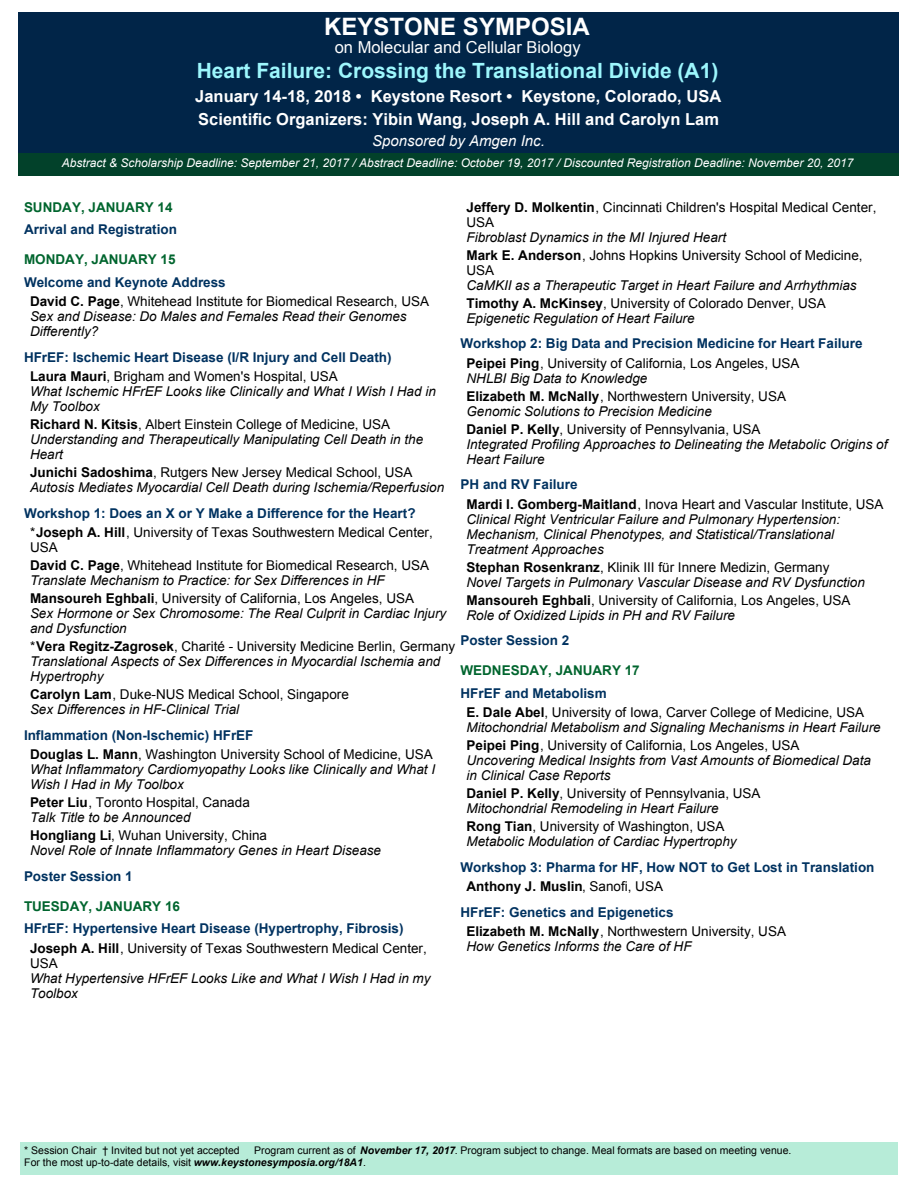
<style>
.page{position:relative;width:918px;height:1188px;background:#fff}
.page>*{position:absolute;margin:0;border:0;box-sizing:border-box;transform-origin:0 0}
.t1{font:700 24px "Arial";color:#fff}
.t2{font:700 21px "Arial";color:#9df7fd}
.t3{font:700 16.5px/22.5px "Arial";color:#fff}
.t4{font:16.5px "Arial";color:#fff}
.t5{font:italic 15px "Arial";color:#fff}
.t6{font:italic 13.5px/15px "Arial";color:#000}
.t7{font:13.5px/19.5px "Arial";color:#000}
.t8{font:700 13.5px/19.5px "Arial";color:#003260}
.t9{font:700 13.5px "Arial";color:#00652e}
.t10{font:italic 12px "Arial";color:#fff}
.t11{font:10.5px/12px "Arial";color:#000}
.s1{font-weight:700;color:#003260}
.s2{font-weight:700}
.s3{color:#000}
.s4{font-weight:400;color:#000}
.s5{font-weight:700;font-style:normal}
.s6{font-style:normal}
.s7{font-style:italic}
.s8{font-weight:700;font-style:italic}
</style>
<div class="page">
<div style="left:20px;top:1142px;width:877px;height:33px;background:#b7ecd8"></div>
<div style="left:18px;top:12px;width:881px;height:141px;background:#012548"></div>
<div style="left:18px;top:153px;width:881px;height:23px;background:#02412a"></div>
<h1 class="t1" style="left:324px;top:17px;width:267px">KEYSTONE SYMPOSIA</h1>
<p class="t4" style="left:335px;top:40px;width:247px">on Molecular and Cellular Biology</p>
<h2 class="t2" style="left:197px;top:63px;width:523px">Heart Failure: Crossing the Translational Divide (A1)</h2>
<p class="t3" style="left:195px;top:86px;width:527px">January 14-18, 2018 • Keystone Resort • Keystone, Colorado, USA<br>Scientific Organizers: Yibin Wang, Joseph A. Hill and Carolyn Lam</p>
<p class="t5" style="left:372px;top:135px;width:174px">Sponsored by Amgen Inc.</p>
<p class="t10" style="left:62px;top:158px;width:793px">Abstract &amp; Scholarship Deadline: September 21, 2017 / Abstract Deadline: October 19, 2017 / Discounted Registration Deadline: November 20, 2017</p>
<p class="t9" style="left:24px;top:202px;width:150px">SUNDAY, JANUARY 14</p>
<p class="t8" style="left:24px;top:221px;width:155px">Arrival and Registration</p>
<p class="t9" style="left:24px;top:254px;width:153px">MONDAY, JANUARY 15</p>
<p class="t7" style="left:30px;top:273px;width:401px;text-indent:-6px"><span class="s1">Welcome and Keynote Address<br></span><span class="s2">David C. Page</span>, Whitehead Institute for Biomedical Research, USA</p>
<p class="t6" style="left:30px;top:310px;width:378px">Sex and Disease: Do Males and Females Read their Genomes<br>Differently?</p>
<p class="t8" style="left:30px;top:348px;width:363px;text-indent:-6px">HFrEF: Ischemic Heart Disease (I/R Injury and Cell Death)<br><span class="s3">Laura Mauri</span><span class="s4">, Brigham and Women's Hospital, USA</span></p>
<p class="t6" style="left:30px;top:385px;width:407px">What Ischemic HFrEF Looks like Clinically and What I Wish I Had in<br>My Toolbox</p>
<p class="t6" style="left:30px;top:418px;width:395px"><span class="s5">Richard N. Kitsis</span><span class="s6">, Albert Einstein College of Medicine, USA<br></span>Understanding and Therapeutically Manipulating Cell Death in the<br>Heart</p>
<p class="t6" style="left:30px;top:466px;width:416px"><span class="s5">Junichi Sadoshima</span><span class="s6">, Rutgers New Jersey Medical School, USA<br></span>Autosis Mediates Myocardial Cell Death during Ischemia/Reperfusion</p>
<p class="t8" style="left:30px;top:504px;width:404px;text-indent:-6px">Workshop 1: Does an X or Y Make a Difference for the Heart? <span class="s4">*</span><span class="s3">Joseph A. Hill</span><span class="s4">, University of Texas Southwestern Medical Center,</span></p>
<p class="t7" style="left:30px;top:540px;width:401px;line-height:18px">USA<br><span class="s2">David C. Page</span>, Whitehead Institute for Biomedical Research, USA</p>
<p class="t6" style="left:30px;top:572px;width:386px;line-height:18px">Translate Mechanism to Practice: for Sex Differences in HF<br><span class="s5">Mansoureh Eghbali</span><span class="s6">, University of California, Los Angeles, USA</span></p>
<p class="t6" style="left:30px;top:607px;width:418px">Sex Hormone or Sex Chromosome: The Real Culprit in Cardiac Injury and Dysfunction</p>
<p class="t6" style="left:30px;top:640px;width:427px"><span class="s6">*</span><span class="s5">Vera Regitz-Zagrosek</span><span class="s6">, Charité - University Medicine Berlin, Germany<br></span>Translational Aspects of Sex Differences in Myocardial Ischemia and<br>Hypertrophy</p>
<p class="t7" style="left:30px;top:688px;width:320px;line-height:15px"><span class="s2">Carolyn Lam</span>, Duke-NUS Medical School, Singapore<br><span class="s7">Sex Differences in HF-Clinical Trial</span></p>
<p class="t7" style="left:30px;top:726px;width:404px;text-indent:-6px"><span class="s1">Inflammation (Non-Ischemic) HFrEF<br></span><span class="s2">Douglas L. Mann</span>, Washington University School of Medicine, USA</p>
<p class="t6" style="left:30px;top:763px;width:407px">What Inflammatory Cardiomyopathy Looks like Clinically and What I<br>Wish I Had in My Toolbox</p>
<p class="t7" style="left:30px;top:796px;width:221px;line-height:15px"><span class="s2">Peter Liu</span>, Toronto Hospital, Canada<br><span class="s7">Talk Title to be Announced</span></p>
<p class="t6" style="left:30px;top:829px;width:353px"><span class="s5">Hongliang Li</span><span class="s6">, Wuhan University, China<br></span>Novel Role of Innate Inflammatory Genes in Heart Disease</p>
<p class="t8" style="left:24px;top:867px;width:110px">Poster Session 1</p>
<p class="t9" style="left:24px;top:901px;width:158px">TUESDAY, JANUARY 16</p>
<p class="t8" style="left:30px;top:920px;width:398px;text-indent:-6px">HFrEF: Hypertensive Heart Disease (Hypertrophy, Fibrosis)<br><span class="s3">Joseph A. Hill</span><span class="s4">, University of Texas Southwestern Medical Center,</span></p>
<p class="t7" style="left:30px;top:954px;width:29px">USA</p>
<p class="t6" style="left:30px;top:971px;width:402px">What Hypertensive HFrEF Looks Like and What I Wish I Had in my<br>Toolbox</p>
<p class="t7" style="left:466px;top:201px;width:411px;line-height:15px"><span class="s2">Jeffery D. Molkentin</span>, Cincinnati Children's Hospital Medical Center,<br>USA</p>
<p class="t7" style="left:466px;top:229px;width:398px;line-height:18px"><span class="s7">Fibroblast Dynamics in the MI Injured Heart<br></span><span class="s2">Mark E. Anderson</span>, Johns Hopkins University School of Medicine,</p>
<p class="t7" style="left:466px;top:261px;width:29px">USA</p>
<p class="t6" style="left:466px;top:277px;width:392px;line-height:18px">CaMKII as a Therapeutic Target in Heart Failure and Arrhythmias<br><span class="s5">Timothy A. McKinsey</span><span class="s6">, University of Colorado Denver, USA</span></p>
<p class="t6" style="left:466px;top:311px;width:230px">Epigenetic Regulation of Heart Failure</p>
<p class="t8" style="left:466px;top:335px;width:398px;text-indent:-6px">Workshop 2: Big Data and Precision Medicine for Heart Failure<br><span class="s3">Peipei Ping</span><span class="s4">, University of California, Los Angeles, USA</span></p>
<p class="t7" style="left:466px;top:370px;width:321px;line-height:18px"><span class="s7">NHLBI Big Data to Knowledge<br></span><span class="s2">Elizabeth M. McNally</span>, Northwestern University, USA</p>
<p class="t6" style="left:466px;top:403px;width:296px;line-height:18px">Genomic Solutions to Precision Medicine<br><span class="s5">Daniel P. Kelly</span><span class="s6">, University of Pennsylvania, USA</span></p>
<p class="t6" style="left:466px;top:437px;width:422px">Integrated Profiling Approaches to Delineating the Metabolic Origins of<br>Heart Failure</p>
<p class="t7" style="left:466px;top:476px;width:419px;text-indent:-6px"><span class="s1">PH and RV Failure<br></span><span class="s2">Mardi I. Gomberg-Maitland</span>, Inova Heart and Vascular Institute, USA</p>
<p class="t6" style="left:466px;top:512px;width:375px">Clinical Right Ventricular Failure and Pulmonary Hypertension:<br>Mechanism, Clinical Phenotypes, and Statistical/Translational<br>Treatment Approaches</p>
<p class="t6" style="left:466px;top:560px;width:400px"><span class="s5">Stephan Rosenkranz</span><span class="s6">, Klinik III für Innere Medizin, Germany<br></span>Novel Targets in Pulmonary Vascular Disease and RV Dysfunction</p>
<p class="t7" style="left:466px;top:594px;width:386px;line-height:15px"><span class="s2">Mansoureh Eghbali</span>, University of California, Los Angeles, USA<br><span class="s7">Role of Oxidized Lipids in PH and RV Failure</span></p>
<p class="t8" style="left:460px;top:632px;width:110px">Poster Session 2</p>
<p class="t9" style="left:460px;top:665px;width:181px">WEDNESDAY, JANUARY 17</p>
<p class="t7" style="left:466px;top:684px;width:399px;text-indent:-6px"><span class="s1">HFrEF and Metabolism<br></span><span class="s2">E. Dale Abel</span>, University of Iowa, Carver College of Medicine, USA</p>
<p class="t6" style="left:466px;top:719px;width:416px;line-height:18px">Mitochondrial Metabolism and Signaling Mechanisms in Heart Failure<br><span class="s5">Peipei Ping</span><span class="s6">, University of California, Los Angeles, USA</span></p>
<p class="t6" style="left:466px;top:754px;width:406px">Uncovering Medical Insights from Vast Amounts of Biomedical Data in Clinical Case Reports</p>
<p class="t6" style="left:466px;top:787px;width:296px"><span class="s5">Daniel P. Kelly</span><span class="s6">, University of Pennsylvania, USA<br></span>Mitochondrial Remodeling in Heart Failure</p>
<p class="t6" style="left:466px;top:820px;width:272px"><span class="s5">Rong Tian</span><span class="s6">, University of Washington, USA<br></span>Metabolic Modulation of Cardiac Hypertrophy</p>
<p class="t8" style="left:466px;top:858px;width:410px;text-indent:-6px">Workshop 3: Pharma for HF, How NOT to Get Lost in Translation<br><span class="s3">Anthony J. Muslin</span><span class="s4">, Sanofi, USA</span></p>
<p class="t8" style="left:466px;top:903px;width:321px;text-indent:-6px">HFrEF: Genetics and Epigenetics<br><span class="s3">Elizabeth M. McNally</span><span class="s4">, Northwestern University, USA</span></p>
<p class="t6" style="left:466px;top:940px;width:227px">How Genetics Informs the Care of HF</p>
<p class="t11" style="left:24px;top:1145px;width:217px">* Session Chair † Invited but not yet accepted</p>
<p class="t11" style="left:24px;top:1145px;width:769px;text-indent:230px">Program current as of <span class="s8">November 17, 2017</span>. Program subject to change. Meal formats are based on meeting venue.<br>For the most up-to-date details, visit <span class="s8">www.keystonesymposia.org/18A1</span>.</p>
</div>
